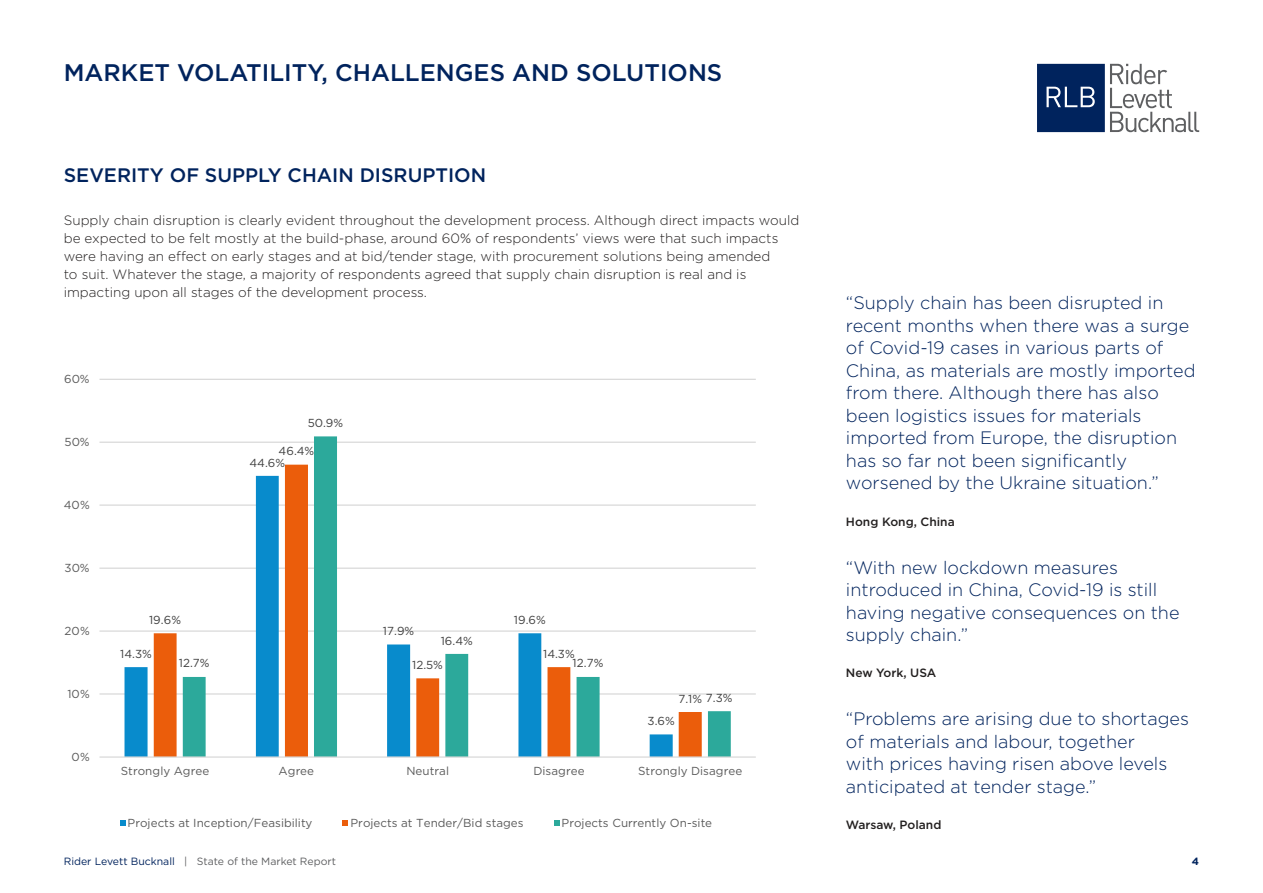
<style>
.page{position:relative;width:1263px;height:893px;background:#fff}
.page>*{position:absolute;margin:0;border:0;box-sizing:border-box;transform-origin:0 0}
.t1{font:500 24px "Gotham";color:#00235d}
.t2{font:500 19.5px "Gotham";color:#00235d}
.t3{font:300 18px/22.5px "Gotham";color:#00235d}
.t4{font:300 13.5px/18px "Gotham";color:#221f1f}
.t5{font:500 12px "Gotham";color:#221f1f}
.t6{font:11.55px "Gotham";letter-spacing:.005em;color:#5a5a5a}
.t7{font:11.55px "Gotham";letter-spacing:.005em;color:#404040}
.t8{font:10.5px "Gotham";color:#5e5f61}
.t9{font:700 10.5px "Gotham";color:#00235d}
.s1{color:#00235d}
</style>
<div class="page">
<svg style="left:1037px;top:64px;width:162px;height:68px"></svg>
<hr style="left:99px;top:379px;width:657px;height:1px;background:#d9d9d9">
<hr style="left:99px;top:442px;width:657px;height:1px;background:#d9d9d9">
<hr style="left:99px;top:504px;width:657px;height:2px;background:#d9d9d9">
<hr style="left:99px;top:568px;width:657px;height:1px;background:#d9d9d9">
<hr style="left:99px;top:630px;width:657px;height:2px;background:#d9d9d9">
<hr style="left:99px;top:693px;width:657px;height:2px;background:#d9d9d9">
<svg style="left:125px;top:504px;width:29px;height:252px"></svg>
<svg style="left:154px;top:504px;width:29px;height:252px"></svg>
<svg style="left:183px;top:436px;width:548px;height:320px"></svg>
<hr style="left:99px;top:756px;width:657px;height:2px;background:#d9d9d9">
<svg style="left:120px;top:820px;width:6px;height:6px"></svg>
<svg style="left:343px;top:820px;width:5px;height:6px"></svg>
<svg style="left:554px;top:820px;width:5px;height:6px"></svg>
<h1 class="t1" style="left:64px;top:62px;width:660px">MARKET VOLATILITY, CHALLENGES AND SOLUTIONS</h1>
<p class="t2" style="left:64px;top:166px;width:424px">SEVERITY OF SUPPLY CHAIN DISRUPTION</p>
<p class="t4" style="left:64px;top:212px;width:737px">Supply chain disruption is clearly evident throughout the development process. Although direct impacts would be expected to be felt mostly at the build-phase, around 60% of respondents’ views were that such impacts were having an effect on early stages and at bid/tender stage, with procurement solutions being amended<br>to suit. Whatever the stage, a majority of respondents agreed that supply chain disruption is real and is impacting upon all stages of the development process.</p>
<p class="t6" style="left:64px;top:374px;width:27px">60%</p>
<p class="t6" style="left:64px;top:437px;width:27px">50%</p>
<p class="t6" style="left:64px;top:500px;width:27px">40%</p>
<p class="t6" style="left:64px;top:563px;width:27px">30%</p>
<p class="t6" style="left:65px;top:626px;width:27px">20%</p>
<p class="t6" style="left:67px;top:689px;width:24px">10%</p>
<p class="t6" style="left:72px;top:752px;width:20px">0%</p>
<p class="t7" style="left:308px;top:418px;width:37px">50.9%</p>
<p class="t7" style="left:279px;top:446px;width:37px">46.4%</p>
<p class="t7" style="left:249px;top:457px;width:37px">44.6%</p>
<p class="t7" style="left:149px;top:615px;width:33px">19.6%</p>
<p class="t7" style="left:514px;top:615px;width:33px">19.6%</p>
<p class="t7" style="left:383px;top:626px;width:33px">17.9%</p>
<p class="t7" style="left:441px;top:635px;width:34px">16.4%</p>
<p class="t7" style="left:120px;top:648px;width:33px">14.3%</p>
<p class="t7" style="left:179px;top:658px;width:32px">12.7%</p>
<p class="t7" style="left:412px;top:660px;width:32px">12.5%</p>
<p class="t7" style="left:543px;top:648px;width:33px">14.3%</p>
<p class="t7" style="left:573px;top:658px;width:32px">12.7%</p>
<p class="t7" style="left:678px;top:693px;width:56px">7.1% 7.3%</p>
<p class="t7" style="left:647px;top:716px;width:29px">3.6%</p>
<p class="t6" style="left:121px;top:765px;width:90px">Strongly Agree</p>
<p class="t6" style="left:279px;top:765px;width:37px">Agree</p>
<p class="t6" style="left:406px;top:765px;width:44px">Neutral</p>
<p class="t6" style="left:533px;top:765px;width:53px">Disagree</p>
<p class="t6" style="left:638px;top:765px;width:105px">Strongly Disagree</p>
<p class="t6" style="left:128px;top:818px;width:186px">Projects at Inception/Feasibility</p>
<p class="t6" style="left:350px;top:818px;width:175px">Projects at Tender/Bid stages</p>
<p class="t6" style="left:561px;top:818px;width:152px">Projects Currently On-site</p>
<p class="t3" style="left:846px;top:292px;width:351px">“Supply chain has been disrupted in recent months when there was a surge of Covid-19 cases in various parts of China, as materials are mostly imported from there. Although there has also been logistics issues for materials imported from Europe, the disruption has so far not been significantly worsened by the Ukraine situation.”</p>
<p class="t5" style="left:846px;top:516px;width:110px">Hong Kong, China</p>
<p class="t3" style="left:846px;top:557px;width:335px">“With new lockdown measures introduced in China, Covid-19 is still having negative consequences on the supply chain.”</p>
<p class="t5" style="left:846px;top:668px;width:92px">New York, USA</p>
<p class="t3" style="left:846px;top:708px;width:345px">“Problems are arising due to shortages of materials and labour, together<br>with prices having risen above levels anticipated at tender stage.”</p>
<p class="t5" style="left:846px;top:820px;width:97px">Warsaw, Poland</p>
<p class="t8" style="left:64px;top:856px;width:274px"><span class="s1">Rider Levett Bucknall</span> | State of the Market Report</p>
<p class="t9" style="left:1192px;top:855px;width:9px">4</p>
</div>
